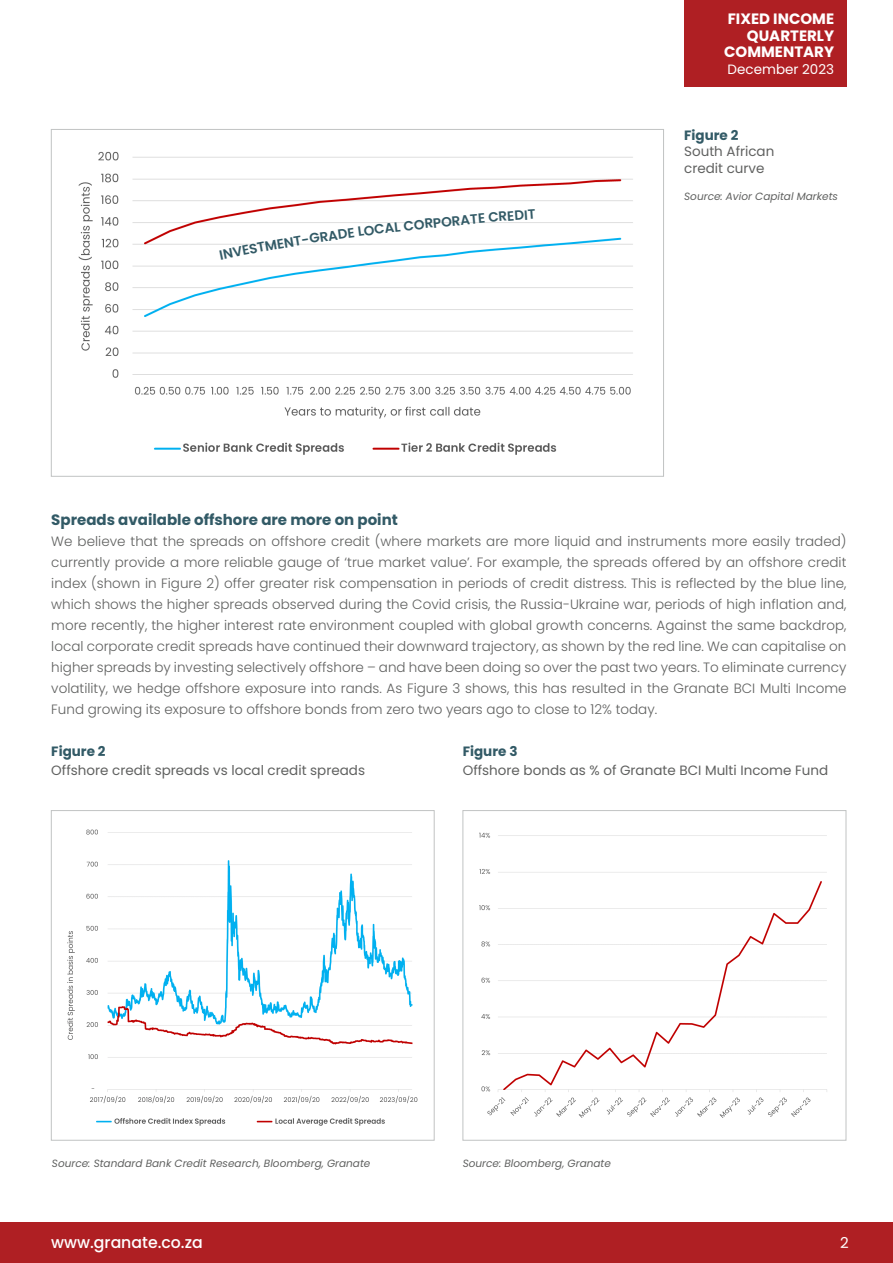
<style>
.page{position:relative;width:893px;height:1263px;background:#fff}
.page>*{position:absolute;margin:0;border:0;box-sizing:border-box;transform-origin:0 0}
.t1{font:500 16.05px "Poppins";color:#fff}
.t2{font:700 15px "Poppins";color:#325a66}
.t3{font:700 15px/16.5px "Poppins";color:#fff;text-align:right}
.t4{font:15px "Poppins";color:#fff}
.t5{font:300 13.5px/21px "Poppins";color:#606160;text-align:justify}
.t6{font:13.5px/16.5px "Poppins";color:#606160}
.t7{font:600 13.5px "Poppins";color:#325a66}
.t8{font:700 13.5px "Poppins";color:#325a66}
.t9{font:13.5px "Poppins";color:#fff}
.t10{font:italic 10.5px "Poppins";color:#606160}
</style>
<div class="page">
<img style="left:78px;top:151px;width:555px;height:304px">
<div style="left:0;top:1223px;width:893px;height:40px;background:#af1f23"></div>
<div style="left:684px;top:0;width:162px;height:86px;background:#af1f23"></div>
<div style="left:51px;top:810px;width:384px;height:330px;border:1px solid #c1c3c3"></div>
<div style="left:462px;top:810px;width:384px;height:330px;border:1px solid #c1c3c3"></div>
<img style="left:67px;top:829px;width:351px;height:297px">
<img style="left:479px;top:832px;width:348px;height:286px">
<svg style="left:219px;top:238px;width:65px;height:22px"></svg>
<p class="t3" style="left:724px;top:11px;width:111px">FIXED INCOME<br>QUARTERLY<br>COMMENTARY</p>
<p class="t9" style="left:728px;top:61px;width:108px">December 2023</p>
<p class="t7" style="left:283px;top:235px;width:37px;rotate:-9deg">NT-G</p>
<p class="t7" style="left:319px;top:229px;width:46px;rotate:-8deg">RADE L</p>
<p class="t7" style="left:363px;top:223px;width:38px;rotate:-7deg">OCAL</p>
<p class="t7" style="left:403px;top:218px;width:50px;rotate:-6deg">CORPO</p>
<p class="t7" style="left:451px;top:213px;width:57px;rotate:-5deg">RATE CR</p>
<p class="t7" style="left:507px;top:208px;width:30px;rotate:-4deg">EDIT</p>
<p class="t8" style="left:684px;top:127px;width:56px">Figure 2</p>
<p class="t6" style="left:684px;top:143px;width:92px">South African credit curve</p>
<p class="t10" style="left:684px;top:190px;width:155px">Source: Avior Capital Markets</p>
<p class="t2" style="left:51px;top:511px;width:348px">Spreads available offshore are more on point</p>
<p class="t5" style="left:51px;top:531px;width:797px">We believe that the spreads on offshore credit (where markets are more liquid and instruments more easily traded) currently provide a more reliable gauge of ‘true market value’. For example, the spreads offered by an offshore credit index (shown in Figure 2) offer greater risk compensation in periods of credit distress. This is reflected by the blue line, which shows the higher spreads observed during the Covid crisis, the Russia-Ukraine war, periods of high inflation and, more recently, the higher interest rate environment coupled with global growth concerns. Against the same backdrop, local corporate credit spreads have continued their downward trajectory, as shown by the red line. We can capitalise on higher spreads by investing selectively offshore – and have been doing so over the past two years. To eliminate currency volatility, we hedge offshore exposure into rands. As Figure 3 shows, this has resulted in the Granate BCI Multi Income Fund growing its exposure to offshore bonds from zero two years ago to close to 12% today.</p>
<p class="t8" style="left:51px;top:743px;width:56px">Figure 2</p>
<p class="t6" style="left:51px;top:762px;width:315px">Offshore credit spreads vs local credit spreads</p>
<p class="t8" style="left:463px;top:743px;width:56px">Figure 3</p>
<p class="t6" style="left:463px;top:762px;width:367px">Offshore bonds as % of Granate BCI Multi Income Fund</p>
<p class="t10" style="left:52px;top:1157px;width:320px">Source: Standard Bank Credit Research, Bloomberg, Granate</p>
<p class="t10" style="left:463px;top:1157px;width:150px">Source: Bloomberg, Granate</p>
<p class="t1" style="left:51px;top:1233px;width:153px">www.granate.co.za</p>
<p class="t4" style="left:840px;top:1234px;width:10px">2</p>
</div>
